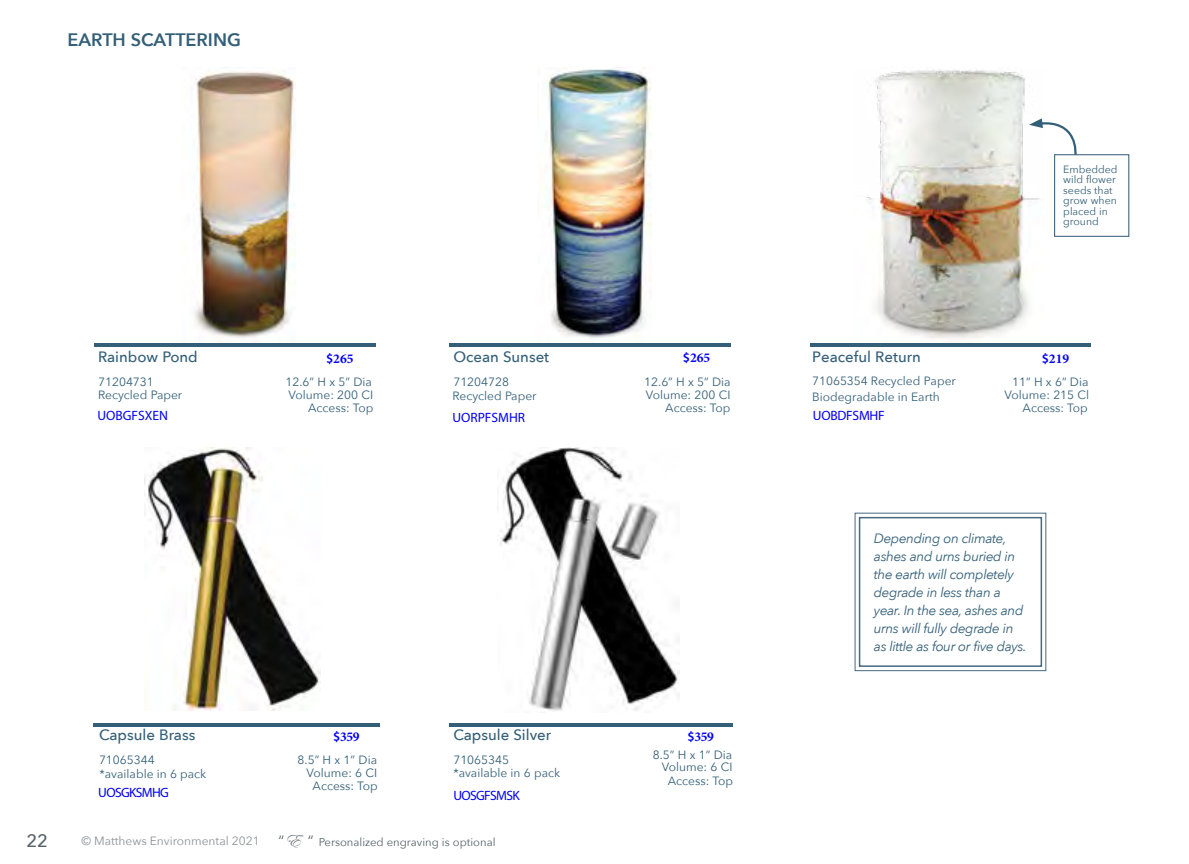
<style>
.page{position:relative;width:1189px;height:864px;background:#fff}
.page>*{position:absolute;margin:0;border:0;box-sizing:border-box;transform-origin:0 0}
.t1{font:600 18px "Avenir Next";color:#335f78}
.t2{font:500 18px "Avenir Next";color:#57636a}
.t3{font:500 15px "Avenir Next";color:#335f78}
.t4{font:italic 13.5px/18px "Avenir Next";letter-spacing:-.03em;color:#335f78}
.t5{font:700 13.5px "Minion Pro";color:#00f}
.t6{font:13.5px "Myriad Pro";color:#00f}
.t7{font:13.5px "Myriad Pro";letter-spacing:-.045em;color:#00f}
.t8{font:13.5px "Myriad Pro";letter-spacing:-.02em;color:#00f}
.t9{font:12px/12.8px "Avenir Next";color:#335f78;text-align:right}
.t10{font:12px "Avenir Next";color:#8d9297}
.t11{font:11.25px "Avenir Next";color:#57636a}
.t12{font:10.5px/10.5px "Avenir Next";color:#335f78}
.s1{font-family:"Myriad Pro";font-weight:600}
.s2{font-size:15px}
.s3{font-family:"Edwardian Script ITC";font-size:18px}
</style>
<div class="page">
<img style="left:144px;top:447px;width:176px;height:263px">
<hr style="left:93px;top:723px;width:286px;height:4px;background:#335f78">
<img style="left:182px;top:71px;width:113px;height:272px">
<hr style="left:95px;top:343px;width:281px;height:3px;background:#335f78">
<img style="left:542px;top:68px;width:109px;height:271px">
<hr style="left:449px;top:343px;width:281px;height:3px;background:#335f78">
<img style="left:497px;top:447px;width:182px;height:264px">
<hr style="left:449px;top:724px;width:283px;height:3px;background:#335f78">
<img style="left:866px;top:69px;width:174px;height:270px">
<hr style="left:809px;top:343px;width:281px;height:3px;background:#335f78">
<div style="left:1053px;top:154px;width:75px;height:83px;border:1px solid #466981"></div>
<div style="left:858px;top:517px;width:183px;height:150px;border:2px solid #466981"></div>
<svg style="left:1028px;top:118px;width:50px;height:39px"></svg>
<h1 class="t1" style="left:68px;top:24px;width:175px">EARTH SCATTERING</h1>
<p class="t3" style="left:98px;top:344px;width:101px">Rainbow Pond</p>
<p class="t9" style="left:98px;top:375px;width:86px;text-align:left">71204731<br>Recycled Paper</p>
<p class="t9" style="left:285px;top:375px;width:89px">12.6” H x 5” Dia<br>Volume: 200 CI<br>Access: Top</p>
<p class="t5" style="left:326px;top:349px;width:29px"><span class="s1">$</span>265</p>
<p class="t6" style="left:97px;top:407px;width:72px">UOBGFSXEN</p>
<p class="t3" style="left:453px;top:344px;width:97px">Ocean Sunset</p>
<p class="t9" style="left:453px;top:375px;width:57px">71204728</p>
<p class="t9" style="left:644px;top:375px;width:88px">12.6” H x 5” Dia<br>Volume: 200 CI<br>Access: Top</p>
<p class="t5" style="left:682px;top:348px;width:29px"><span class="s1">$</span>265</p>
<p class="t9" style="left:452px;top:389px;width:86px">Recycled Paper</p>
<p class="t6" style="left:452px;top:409px;width:74px">UORPFSMHR</p>
<p class="t3" style="left:99px;top:722px;width:98px">Capsule Brass</p>
<p class="t9" style="left:99px;top:753px;width:109px;line-height:13.4px;text-align:left">71065344 *available in 6 pack</p>
<p class="t9" style="left:297px;top:753px;width:82px">8.5” H x 1” Dia<br>Volume: 6 CI<br>Access: Top</p>
<p class="t5" style="left:333px;top:727px;width:28px"><span class="s1">$</span>359</p>
<p class="t7" style="left:98px;top:784px;width:72px">UOSGKSMHG</p>
<p class="t3" style="left:453px;top:722px;width:99px">Capsule Silver</p>
<p class="t9" style="left:453px;top:753px;width:108px;text-align:left">71065345 *available in 6 pack</p>
<p class="t9" style="left:652px;top:748px;width:81px">8.5” H x 1” Dia<br>Volume: 6 CI</p>
<p class="t9" style="left:667px;top:774px;width:67px">Access: Top</p>
<p class="t5" style="left:687px;top:727px;width:28px"><span class="s1">$</span>359</p>
<p class="t7" style="left:453px;top:787px;width:68px">UOSGFSMSK</p>
<h1 class="t2" style="left:26px;top:826px;width:23px">22</h1>
<p class="t10" style="left:82px;top:831px;width:179px">© Matthews Environmental 2021</p>
<p class="t11" style="left:278px;top:833px;width:218px"><span class="s2">“</span><span class="s3">E</span> <span class="s2">“</span> Personalized engraving is optional</p>
<p class="t12" style="left:1062px;top:163px;width:56px">Embedded wild flower seeds that grow when placed in ground</p>
<p class="t3" style="left:811px;top:344px;width:110px">Peaceful Return</p>
<p class="t5" style="left:1041px;top:349px;width:29px"><span class="s1">$</span>219</p>
<p class="t9" style="left:811px;top:372px;width:145px;line-height:15.8px;text-align:left">71065354 Recycled Paper<br>Biodegradable in Earth</p>
<p class="t8" style="left:812px;top:407px;width:73px">UOBDFSMHF</p>
<p class="t9" style="left:1004px;top:375px;width:86px">11” H x 6” Dia<br>Volume: 215 Cl<br>Access: Top</p>
<p class="t4" style="left:873px;top:529px;width:154px">Depending on climate, ashes and urns buried in the earth will completely degrade in less than a year. In the sea, ashes and urns will fully degrade in as little as four or five days.</p>
</div>
